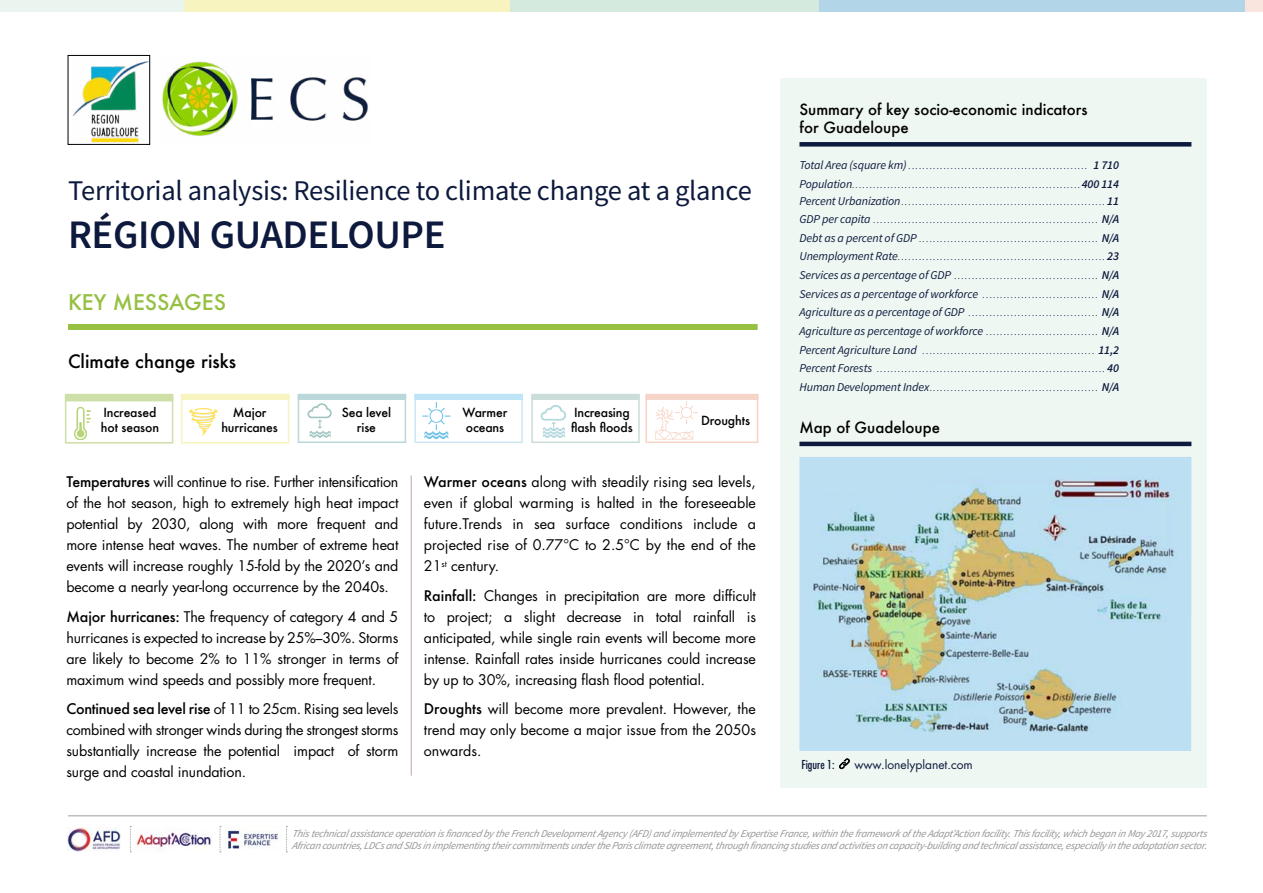
<style>
.page{position:relative;width:1263px;height:893px;background:#fff}
.page>*{position:absolute;margin:0;border:0;box-sizing:border-box;transform-origin:0 0}
.t1{font:600 40.5px "Source Sans Pro";letter-spacing:-.01em;color:#0d1a3e}
.t2{font:28.5px "Source Sans Pro";letter-spacing:-.01em;color:#0d1a3e}
.t3{font:500 21px "Futura";color:#95c042}
.t4{font:500 18px "Futura";color:#000}
.t5{font:500 15px/18px "Futura";color:#000}
.t6{font:14.25px/21px "Futura";letter-spacing:-.01em;color:#000;text-align:justify}
.t7{font:500 12.3px/15.3px "Futura";letter-spacing:-.01em;color:#000}
.t8{font:italic 12px "Source Sans Pro";letter-spacing:-.01em;color:#0d1a3e}
.t9{font:12px "Futura";color:#0d1a3e}
.t10{font:condensed 12px "Futura";color:#0d1a3e}
.t11{font:italic 10.5px/12px "Source Sans Pro";letter-spacing:-.02em;color:#929395}
.t12{font:italic 9px/18.6px "Source Sans Pro";color:#0d1a3e;text-align:justify}
.s1{font-weight:500}
.s2{font-style:inherit}
.s3{font-size:12px}
.s4{font-weight:600;font-size:12px}
.s5{font-size:9px}
.s6{font-weight:600}
</style>
<div class="page">
<hr style="left:68px;top:815px;width:1139px;height:1px;background:#9c9e9f">
<div style="left:510px;top:0;width:735px;height:12px;background:#b2d5e7"></div>
<div style="left:1245px;top:0;width:18px;height:12px;background:#f9e5dd"></div>
<div style="left:0;top:0;width:184px;height:12px;background:#eaf5ef"></div>
<div style="left:184px;top:0;width:326px;height:12px;background:#f8f4bf"></div>
<div style="left:510px;top:0;width:309px;height:12px;background:#d4eade"></div>
<div style="left:780px;top:79px;width:427px;height:709px;background:#eff7f2"></div>
<img style="left:72px;top:61px;width:76px;height:82px">
<div style="left:68px;top:55px;width:82px;height:90px;border:1px solid #000"></div>
<img style="left:162px;top:61px;width:206px;height:75px">
<img style="left:799px;top:457px;width:392px;height:294px">
<svg style="left:839px;top:758px;width:11px;height:11px"></svg>
<div style="left:68px;top:324px;width:690px;height:6px;background:#95c042"></div>
<hr style="left:799px;top:442px;width:392px;height:4px;background:#0d1a3e">
<div style="left:799px;top:142px;width:392px;height:5px;background:#0d1a3e"></div>
<img style="left:67px;top:828px;width:53px;height:23px">
<img style="left:135px;top:828px;width:78px;height:22px">
<img style="left:225px;top:829px;width:56px;height:20px">
<svg style="left:130px;top:826px;width:1px;height:26px"></svg>
<svg style="left:220px;top:826px;width:1px;height:26px"></svg>
<svg style="left:286px;top:826px;width:1px;height:26px"></svg>
<svg style="left:74px;top:407px;width:17px;height:34px"></svg>
<div style="left:65px;top:394px;width:108px;height:7px;background:#cee0a7"></div>
<div style="left:65px;top:396px;width:108px;height:48px;border:2px solid #cee0a7"></div>
<div style="left:645px;top:395px;width:113px;height:48px;border:2px solid #f6d5c8"></div>
<svg style="left:655px;top:401px;width:43px;height:39px"></svg>
<div style="left:645px;top:394px;width:114px;height:6px;background:#f6d5c8"></div>
<div style="left:298px;top:395px;width:108px;height:48px;border:2px solid #bad7d9"></div>
<svg style="left:307px;top:403px;width:25px;height:35px"></svg>
<div style="left:298px;top:394px;width:108px;height:6px;background:#bad7d9"></div>
<div style="left:414px;top:395px;width:109px;height:48px;border:2px solid #cfe7f3"></div>
<svg style="left:422px;top:402px;width:28px;height:40px"></svg>
<div style="left:414px;top:394px;width:109px;height:6px;background:#bde4f7"></div>
<div style="left:531px;top:395px;width:109px;height:48px;border:2px solid #cbddd9"></div>
<div style="left:531px;top:394px;width:109px;height:6px;background:#cbddd9"></div>
<svg style="left:540px;top:405px;width:26px;height:33px"></svg>
<div style="left:181px;top:396px;width:108px;height:48px;border:2px solid #f8f4bf"></div>
<div style="left:181px;top:394px;width:109px;height:6px;background:#f8f4bf"></div>
<svg style="left:189px;top:408px;width:29px;height:28px"></svg>
<hr style="left:411px;top:476px;width:1px;height:300px;background:#bfa59d">
<h2 class="t2" style="left:68px;top:173px;width:685px">Territorial analysis: Resilience to climate change at a glance</h2>
<h1 class="t1" style="left:68px;top:208px;width:379px">RÉGION GUADELOUPE</h1>
<h3 class="t3" style="left:68px;top:288px;width:159px">KEY MESSAGES</h3>
<p class="t4" style="left:68px;top:349px;width:170px">Climate change risks</p>
<p class="t7" style="left:101px;top:405px;width:60px">Increased hot season</p>
<p class="t7" style="left:701px;top:412px;width:50px">Droughts</p>
<p class="t7" style="left:342px;top:404px;width:51px;text-align:center">Sea level rise</p>
<p class="t7" style="left:463px;top:404px;width:46px">Warmer oceans</p>
<p class="t7" style="left:571px;top:404px;width:63px">Increasing flash floods</p>
<p class="t7" style="left:221px;top:405px;width:58px;text-align:center">Major hurricanes</p>
<p class="t6" style="left:66px;top:471px;width:334px"><span class="s1">Temperatures</span> will continue to rise. Further intensification of the hot season, high to extremely high heat impact potential by 2030, along with more frequent and more intense heat waves. The number of extreme heat events will increase roughly 15-fold by the 2020’s and become a nearly year-long occurrence by the 2040s.</p>
<p class="t6" style="left:66px;top:606px;width:334px"><span class="s1">Major hurricanes:</span> The frequency of category 4 and 5 hurricanes is expected to increase by 25%–30%. Storms are likely to become 2% to 11% stronger in terms of maximum wind speeds and possibly more frequent.</p>
<p class="t6" style="left:66px;top:698px;width:334px"><span class="s1">Continued sea level rise</span> of 11 to 25cm. Rising sea levels combined with stronger winds during the strongest storms substantially increase the potential impact of storm surge and coastal inundation.</p>
<p class="t6" style="left:424px;top:471px;width:334px"><span class="s1">Warmer oceans</span> along with steadily rising sea levels, even if global warming is halted in the foreseeable future.Trends in sea surface conditions include a projected rise of 0.77°C to 2.5°C by the end of the 21<sup>st</sup> century.</p>
<p class="t6" style="left:424px;top:585px;width:334px"><span class="s1">Rainfall:</span> Changes in precipitation are more difficult to project; a slight decrease in total rainfall is anticipated, while single rain events will become more intense. Rainfall rates inside hurricanes could increase by up to 30%, increasing flash flood potential<span class="s2">.</span></p>
<p class="t6" style="left:424px;top:698px;width:334px"><span class="s1">Droughts</span> will become more prevalent. However, the trend may only become a major issue from the 2050s onwards.</p>
<p class="t5" style="left:799px;top:100px;width:289px">Summary of key socio-economic indicators for Guadeloupe</p>
<p class="t12" style="left:799px;top:157px;width:321px"><span class="s3">Total Area (square km)</span>................................................... <span class="s4">1 710<br></span><span class="s3">Population</span>.................................................................<span class="s4">400 114</span></p>
<p class="t12" style="left:799px;top:192px;width:321px"><span class="s3">Percent Urbanization</span>..........................................................<span class="s4">11<br></span><span class="s3">GDP per capita</span> ................................................................ <span class="s4">N/A </span><span class="s3">Debt as a percent of GDP</span> ................................................... <span class="s4">N/A </span><span class="s3">Unemployment Rate</span>...........................................................<span class="s4">23<br></span><span class="s3">Services as a percentage of GDP</span> ......................................... <span class="s4">N/A </span><span class="s3">Services as a percentage of workforce</span> ................................. <span class="s4">N/A </span><span class="s3">Agriculture as a percentage of GDP</span> ..................................... <span class="s4">N/A</span></p>
<p class="t8" style="left:799px;top:323px;width:321px">Agriculture as percentage of workforce <span class="s5">................................</span> <span class="s6">N/A</span></p>
<p class="t12" style="left:799px;top:341px;width:321px"><span class="s3">Percent Agriculture Land</span> ................................................. <span class="s4">11,2<br></span><span class="s3">Percent Forests</span> .................................................................<span class="s4">40<br></span><span class="s3">Human Development Index</span>................................................ <span class="s4">N/A</span></p>
<p class="t5" style="left:799px;top:418px;width:142px">Map of Guadeloupe</p>
<p class="t10" style="left:801px;top:757px;width:34px">Figure 1:</p>
<p class="t9" style="left:854px;top:756px;width:120px">www.lonelyplanet.com</p>
<p class="t11" style="left:292px;top:828px;width:919px">Thistechnicalassistanceop eration isfinanced by theFrench Develop mentAgency (AFD) and imp lemented by Exp ertiseFrance, within theframeworkof theAdap t’Action facility.Thisfacility, which began in May 2017, supp orts<br>African countries, LDCsand SIDsin imp lementing theircommitmentsundertheParisclimateagreement, through financing studiesand activitieson cap acity-building and technicalassistance, esp ecially in theadap tation sector.</p>
</div>
